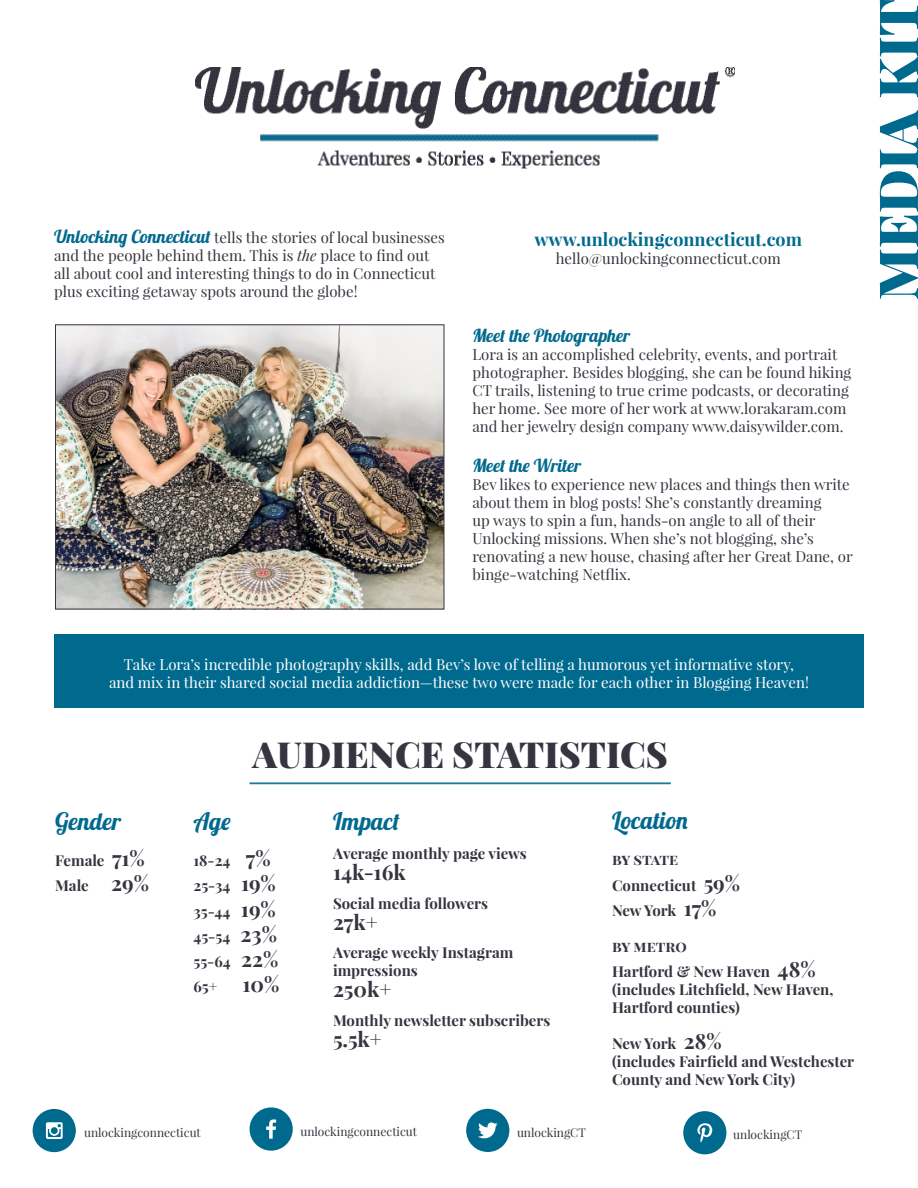
<style>
.page{position:relative;width:918px;height:1188px;background:#fff}
.page>*{position:absolute;margin:0;border:0;box-sizing:border-box;transform-origin:0 0}
.t1{font:900 54px "Playfair Display";color:#006a8e}
.Heading_1{font:900 36px "Playfair Display";color:#37333f}
.Heading_2{font:24px "Lobster 1.4";color:#006a8e}
.t2{font:700 21px "Playfair Display";color:#37333f}
.t3{font:18px "Lobster 1.4";color:#006a8e}
.t4{font:700 18px "Playfair Display";color:#006a8e}
.t5{font:15px/18px "Playfair Display";color:#37333f}
.t6{font:700 15px/18px "Playfair Display";color:#37333f}
.t7{font:15px "Playfair Display";color:#fff}
.t8{font:12px "Playfair Display";color:#37333f}
.s1{font-family:"Lobster 1.4";font-size:18px;color:#006a8e}
.s2{font-style:italic}
.s3{font-size:21px}
</style>
<div class="page">
<img style="left:195px;top:68px;width:540px;height:100px">
<img style="left:57px;top:326px;width:385px;height:281px">
<div style="left:55px;top:324px;width:389px;height:285px;border:1px solid #37333f"></div>
<hr style="left:250px;top:783px;width:421px;height:1px;background:#006a8e">
<div style="left:54px;top:634px;width:810px;height:73px;background:#006a8e"></div>
<div style="left:683px;top:1111px;width:43px;height:43px;background:#006a8e;border-radius:50%"></div>
<svg style="left:697px;top:1123px;width:16px;height:19px"></svg>
<div style="left:33px;top:1109px;width:43px;height:43px;background:#006a8e;border-radius:50%"></div>
<svg style="left:46px;top:1122px;width:17px;height:17px"></svg>
<div style="left:466px;top:1109px;width:43px;height:43px;background:#006a8e;border-radius:50%"></div>
<svg style="left:478px;top:1122px;width:20px;height:17px"></svg>
<div style="left:250px;top:1107px;width:43px;height:44px;background:#006a8e;border-radius:50%"></div>
<svg style="left:266px;top:1119px;width:10px;height:20px"></svg>
<p class="t5" style="left:54px;top:228px;width:392px"><span class="s1">Unlocking Connecticut</span> tells the stories of local businesses and the people behind them. This is <span class="s2">the</span> place to find out all about cool and interesting things to do in Connecticut plus exciting getaway spots around the globe!</p>
<p class="t4" style="left:534px;top:228px;width:269px">www.unlockingconnecticut.com</p>
<p class="t5" style="left:556px;top:250px;width:226px">hello@unlockingconnecticut.com</p>
<p class="t3" style="left:472px;top:324px;width:159px">Meet the Photographer</p>
<p class="t5" style="left:472px;top:345px;width:380px">Lora is an accomplished celebrity, events, and portrait photographer. Besides blogging, she can be found hiking CT trails, listening to true crime podcasts, or decorating her home. See more of her work at www.lorakaram.com and her jewelry design company www.daisywilder.com.</p>
<p class="t3" style="left:472px;top:454px;width:110px">Meet the Writer</p>
<p class="t5" style="left:472px;top:475px;width:382px">Bev likes to experience new places and things then write about them in blog posts! She’s constantly dreaming<br>up ways to spin a fun, hands-on angle to all of their Unlocking missions. When she’s not blogging, she’s renovating a new house, chasing after her Great Dane, or binge-watching Netflix.</p>
<h1 class="t1" style="left:863px;top:300px;width:303px;rotate:-90deg">MEDIA KIT</h1>
<p class="t7" style="left:124px;top:655px;width:672px">Take Lora’s incredible photography skills, add Bev’s love of telling a humorous yet informative story,</p>
<p class="t7" style="left:109px;top:673px;width:701px">and mix in their shared social media addiction—these two were made for each other in Blogging Heaven!</p>
<p class="Heading_2" style="left:55px;top:806px;width:68px">Gender</p>
<p class="t6" style="left:55px;top:851px;width:91px">Female <span class="s3">71%</span></p>
<p class="t6" style="left:55px;top:877px;width:96px">Male <span class="s3">29%</span></p>
<p class="Heading_1" style="left:252px;top:731px;width:417px">AUDIENCE STATISTICS</p>
<p class="Heading_2" style="left:194px;top:806px;width:38px">Age</p>
<p class="t6" style="left:194px;top:851px;width:79px">18-24 <span class="s3">7%</span></p>
<p class="t6" style="left:194px;top:877px;width:84px">25-34 <span class="s3">19%</span></p>
<p class="t6" style="left:194px;top:902px;width:84px">35-44 <span class="s3">19%</span></p>
<p class="t6" style="left:194px;top:927px;width:85px">45-54 <span class="s3">23%</span></p>
<p class="t6" style="left:194px;top:952px;width:86px">55-64 <span class="s3">22%</span></p>
<p class="t6" style="left:194px;top:977px;width:87px">65+ <span class="s3">10%</span></p>
<p class="Heading_2" style="left:333px;top:806px;width:68px">Impact</p>
<p class="t6" style="left:333px;top:844px;width:195px">Average monthly page views</p>
<p class="t2" style="left:333px;top:859px;width:74px">14k-16k</p>
<p class="t6" style="left:333px;top:894px;width:157px">Social media followers</p>
<p class="t2" style="left:333px;top:908px;width:46px">27k+</p>
<p class="t6" style="left:333px;top:944px;width:182px">Average weekly Instagram impressions</p>
<p class="t2" style="left:333px;top:976px;width:60px">250k+</p>
<p class="t6" style="left:333px;top:1011px;width:219px">Monthly newsletter subscribers</p>
<p class="t2" style="left:333px;top:1026px;width:50px">5.5k+</p>
<p class="Heading_2" style="left:612px;top:805px;width:77px">Location</p>
<p class="t6" style="left:612px;top:851px;width:68px">by state</p>
<p class="t6" style="left:612px;top:876px;width:130px">Connecticut <span class="s3">59%</span></p>
<p class="t6" style="left:612px;top:901px;width:106px">New York <span class="s3">17%</span></p>
<p class="t6" style="left:612px;top:937px;width:76px">by metro</p>
<p class="t6" style="left:612px;top:962px;width:205px">Hartford &amp; New Haven <span class="s3">48%</span></p>
<p class="t6" style="left:612px;top:980px;width:223px">(includes Litchfield, New Haven,<br>Hartford counties)</p>
<p class="t6" style="left:612px;top:1034px;width:111px">New York <span class="s3">28%</span></p>
<p class="t6" style="left:612px;top:1052px;width:244px">(includes Fairfield and Westchester<br>County and New York City)</p>
<p class="t8" style="left:84px;top:1125px;width:118px">unlockingconnecticut</p>
<p class="t8" style="left:300px;top:1124px;width:118px">unlockingconnecticut</p>
<p class="t8" style="left:517px;top:1125px;width:70px">unlockingCT</p>
<p class="t8" style="left:733px;top:1127px;width:70px">unlockingCT</p>
</div>
